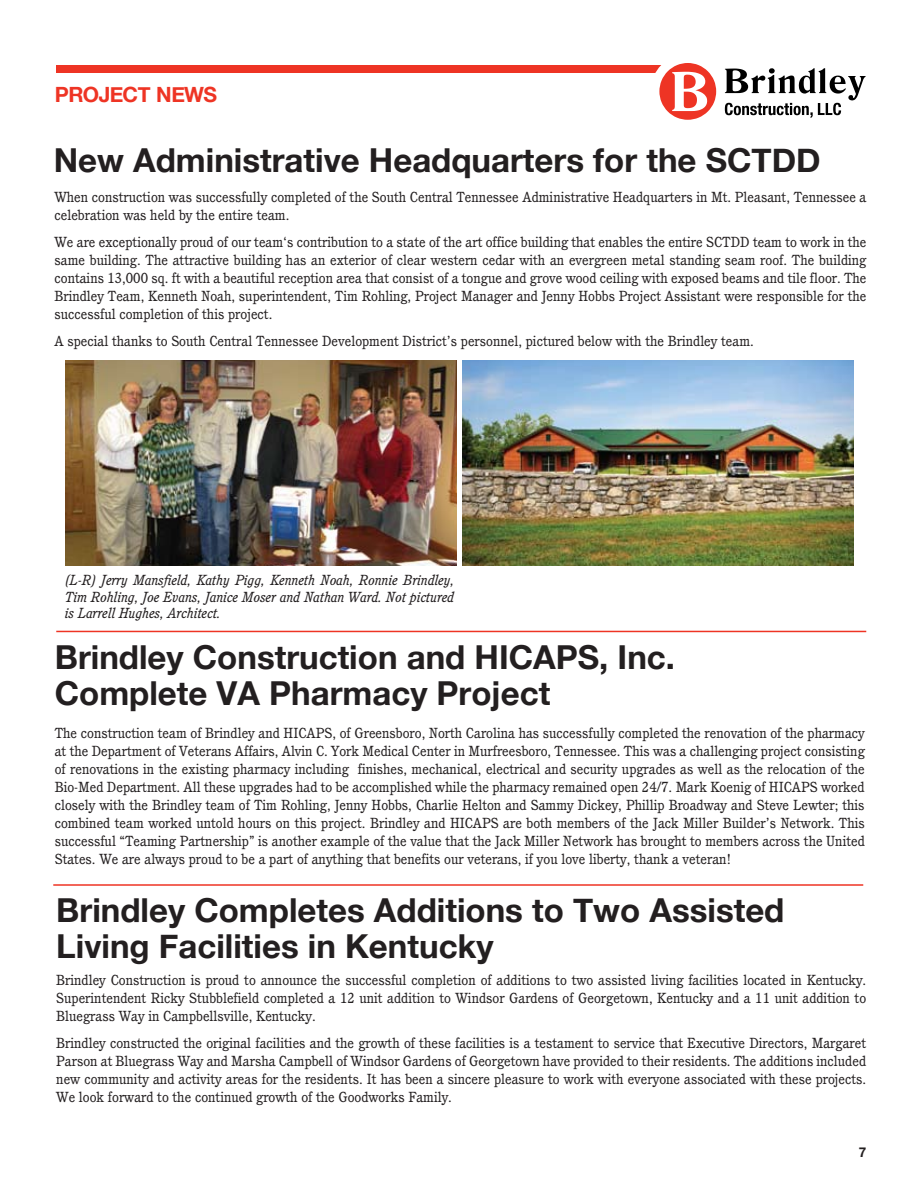
<style>
.page{position:relative;width:918px;height:1188px;background:#fff}
.page>*{position:absolute;margin:0;border:0;box-sizing:border-box;transform-origin:0 0}
.t1{font:700 33px/36px "Helvetica Neue";color:#231f20}
.t2{font:700 21px "Helvetica Neue";letter-spacing:-.02em;color:#ee3424}
.t3{font:14.25px/18px "Cushing";color:#231f20;text-align:justify}
.t4{font:italic 14.25px/16.5px "Cushing";color:#231f20;text-align:justify}
.t5{font:700 13.5px "Helvetica Neue";color:#231f20}
</style>
<div class="page">
<hr style="left:56px;top:631px;width:810px;height:1px;background:#ee3424">
<div style="left:56px;top:65px;width:635px;height:8px;background:#ee3424"></div>
<svg style="left:655px;top:63px;width:211px;height:57px"></svg>
<hr style="left:53px;top:884px;width:810px;height:2px;background:#ee3424">
<img style="left:66px;top:361px;width:391px;height:205px">
<img style="left:462px;top:360px;width:391px;height:205px">
<h2 class="t2" style="left:55px;top:75px;width:164px">PROJECT NEWS</h2>
<h1 class="t1" style="left:54px;top:140px;width:768px">New Administrative Headquarters for the SCTDD</h1>
<p class="t3" style="left:55px;top:188px;width:813px">When construction was successfully completed of the South Central Tennessee Administrative Headquarters in Mt. Pleasant, Tennessee a celebration was held by the entire team.</p>
<p class="t3" style="left:55px;top:233px;width:814px">We are exceptionally proud of our team‘s contribution to a state of the art office building that enables the entire SCTDD team to work in the same building. The attractive building has an exterior of clear western cedar with an evergreen metal standing seam roof. The building contains 13,000 sq. ft with a beautiful reception area that consist of a tongue and grove wood ceiling with exposed beams and tile floor. The Brindley Team, Kenneth Noah, superintendent, Tim Rohling, Project Manager and Jenny Hobbs Project Assistant were responsible for the successful completion of this project.</p>
<p class="t3" style="left:55px;top:332px;width:701px">A special thanks to South Central Tennessee Development District’s personnel, pictured below with the Brindley team.</p>
<p class="t4" style="left:65px;top:572px;width:391px">(L-R) Jerry Mansfield, Kathy Pigg, Kenneth Noah, Ronnie Brindley, Tim Rohling, Joe Evans, Janice Moser and Nathan Ward. Not pictured is Larrell Hughes, Architect.</p>
<h1 class="t1" style="left:55px;top:638px;width:622px">Brindley Construction and HICAPS, Inc.<br>Complete VA Pharmacy Project</h1>
<p class="t3" style="left:55px;top:724px;width:812px">The construction team of Brindley and HICAPS, of Greensboro, North Carolina has successfully completed the renovation of the pharmacy at the Department of Veterans Affairs, Alvin C. York Medical Center in Murfreesboro, Tennessee. This was a challenging project consisting of renovations in the existing pharmacy including finishes, mechanical, electrical and security upgrades as well as the relocation of the Bio-Med Department. All these upgrades had to be accomplished while the pharmacy remained open 24/7. Mark Koenig of HICAPS worked closely with the Brindley team of Tim Rohling, Jenny Hobbs, Charlie Helton and Sammy Dickey, Phillip Broadway and Steve Lewter; this combined team worked untold hours on this project. Brindley and HICAPS are both members of the Jack Miller Builder’s Network. This successful “Teaming Partnership” is another example of the value that the Jack Miller Network has brought to members across the United States. We are always proud to be a part of anything that benefits our veterans, if you love liberty, thank a veteran!</p>
<h1 class="t1" style="left:56px;top:891px;width:730px">Brindley Completes Additions to Two Assisted<br>Living Facilities in Kentucky</h1>
<p class="t3" style="left:56px;top:971px;width:812px">Brindley Construction is proud to announce the successful completion of additions to two assisted living facilities located in Kentucky.<br>Superintendent Ricky Stubblefield completed a 12 unit addition to Windsor Gardens of Georgetown, Kentucky and a 11 unit addition to Bluegrass Way in Campbellsville, Kentucky.</p>
<p class="t3" style="left:56px;top:1034px;width:812px">Brindley constructed the original facilities and the growth of these facilities is a testament to service that Executive Directors, Margaret Parson at Bluegrass Way and Marsha Campbell of Windsor Gardens of Georgetown have provided to their residents. The additions included new community and activity areas for the residents. It has been a sincere pleasure to work with everyone associated with these projects.<br>We look forward to the continued growth of the Goodworks Family.</p>
<p class="t5" style="left:859px;top:1140px;width:9px">7</p>
</div>
